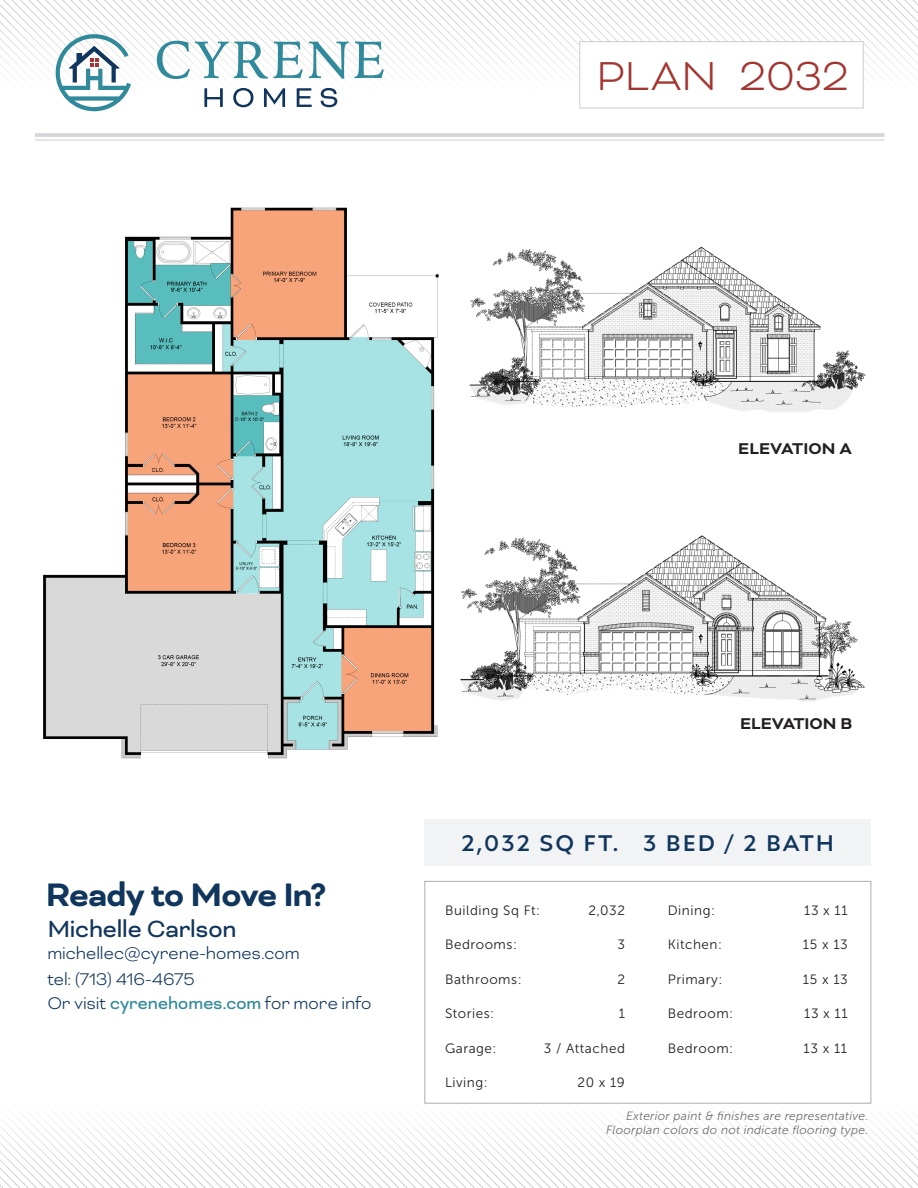
<style>
.page{position:relative;width:918px;height:1188px;background:#fff}
.page>*{position:absolute;margin:0;border:0;box-sizing:border-box;transform-origin:0 0}
.t1{font:300 46.5px "Bicyclette";letter-spacing:-.01em;color:#a43631}
.t2{font:700 37.5px "Bicyclette";letter-spacing:-.035em;color:#11365d}
.t3{font:27px "Bicyclette";letter-spacing:-.015em;color:#11365d}
.t4{font:500 22.5px "Ariana Pro";letter-spacing:.09em;color:#11365d}
.t5{font:300 19.5px/25.5px "Bicyclette";letter-spacing:-.015em;color:#11365d}
.t6{font:700 18px "Bicyclette";color:#231f20}
.t7{font:13.5px "Museo Sans 300";letter-spacing:.04em;color:#231f20}
.t8{font:italic 12px/14.4px "Museo Sans 300";letter-spacing:.02em;color:#231f20;text-align:right}
.s1{font-weight:400;color:#318a9b}
</style>
<div class="page">
<img style="left:469px;top:246px;width:397px;height:166px">
<svg style="left:0;top:0;width:918px;height:88px"></svg>
<div style="left:579px;top:41px;width:285px;height:68px;background:#fff;border:1px solid #cecdcf"></div>
<svg style="left:56px;top:34px;width:75px;height:77px"></svg>
<svg style="left:157px;top:41px;width:227px;height:38px"></svg>
<svg style="left:204px;top:88px;width:133px;height:19px"></svg>
<img style="left:43px;top:207px;width:396px;height:552px">
<div style="left:424px;top:820px;width:447px;height:46px;background:#f2f3f4"></div>
<div style="left:424px;top:881px;width:447px;height:223px;background:#fff;border:1px solid #aeaeae"></div>
<hr style="left:35px;top:133px;width:850px;height:4px;background:#d8d6db">
<hr style="left:35px;top:139px;width:850px;height:2px;background:#d8d6db">
<img style="left:460px;top:535px;width:405px;height:167px">
<svg style="left:22px;top:1098px;width:896px;height:90px"></svg>
<p class="t1" style="left:596px;top:50px;width:255px">PLAN 2032</p>
<p class="t6" style="left:738px;top:438px;width:115px">ELEVATION A</p>
<p class="t2" style="left:46px;top:873px;width:282px">Ready to Move In?</p>
<p class="t3" style="left:47px;top:913px;width:191px">Michelle Carlson</p>
<p class="t5" style="left:47px;top:941px;width:254px">michellec@cyrene-homes.com tel: (713) 416-4675</p>
<p class="t5" style="left:47px;top:990px;width:326px">Or visit <span class="s1">cyrenehomes.com</span> for more info</p>
<p class="t6" style="left:740px;top:713px;width:113px">ELEVATION B</p>
<p class="t4" style="left:462px;top:828px;width:374px">2,032 SQ FT. 3 BED / 2 BATH</p>
<p class="t7" style="left:445px;top:903px;width:97px">Building Sq Ft:</p>
<p class="t7" style="left:589px;top:903px;width:38px">2,032</p>
<p class="t7" style="left:445px;top:937px;width:74px">Bedrooms:</p>
<p class="t7" style="left:617px;top:937px;width:9px">3</p>
<p class="t7" style="left:445px;top:972px;width:78px">Bathrooms:</p>
<p class="t7" style="left:617px;top:972px;width:9px">2</p>
<p class="t7" style="left:445px;top:1006px;width:51px">Stories:</p>
<p class="t7" style="left:619px;top:1006px;width:8px">1</p>
<p class="t7" style="left:445px;top:1041px;width:53px">Garage:</p>
<p class="t7" style="left:544px;top:1041px;width:83px">3 / Attached</p>
<p class="t7" style="left:445px;top:1075px;width:44px">Living:</p>
<p class="t7" style="left:578px;top:1075px;width:49px">20 x 19</p>
<p class="t7" style="left:668px;top:903px;width:49px">Dining:</p>
<p class="t7" style="left:804px;top:903px;width:45px">13 x 11</p>
<p class="t7" style="left:668px;top:937px;width:56px">Kitchen:</p>
<p class="t7" style="left:803px;top:937px;width:46px">15 x 13</p>
<p class="t7" style="left:668px;top:972px;width:56px">Primary:</p>
<p class="t7" style="left:803px;top:972px;width:46px">15 x 13</p>
<p class="t7" style="left:668px;top:1006px;width:67px">Bedroom:</p>
<p class="t7" style="left:804px;top:1006px;width:45px">13 x 11</p>
<p class="t7" style="left:668px;top:1041px;width:67px">Bedroom:</p>
<p class="t7" style="left:804px;top:1041px;width:45px">13 x 11</p>
<p class="t8" style="left:606px;top:1109px;width:264px">Exterior paint &amp; finishes are representative.<br>Floorplan colors do not indicate flooring type.</p>
</div>
